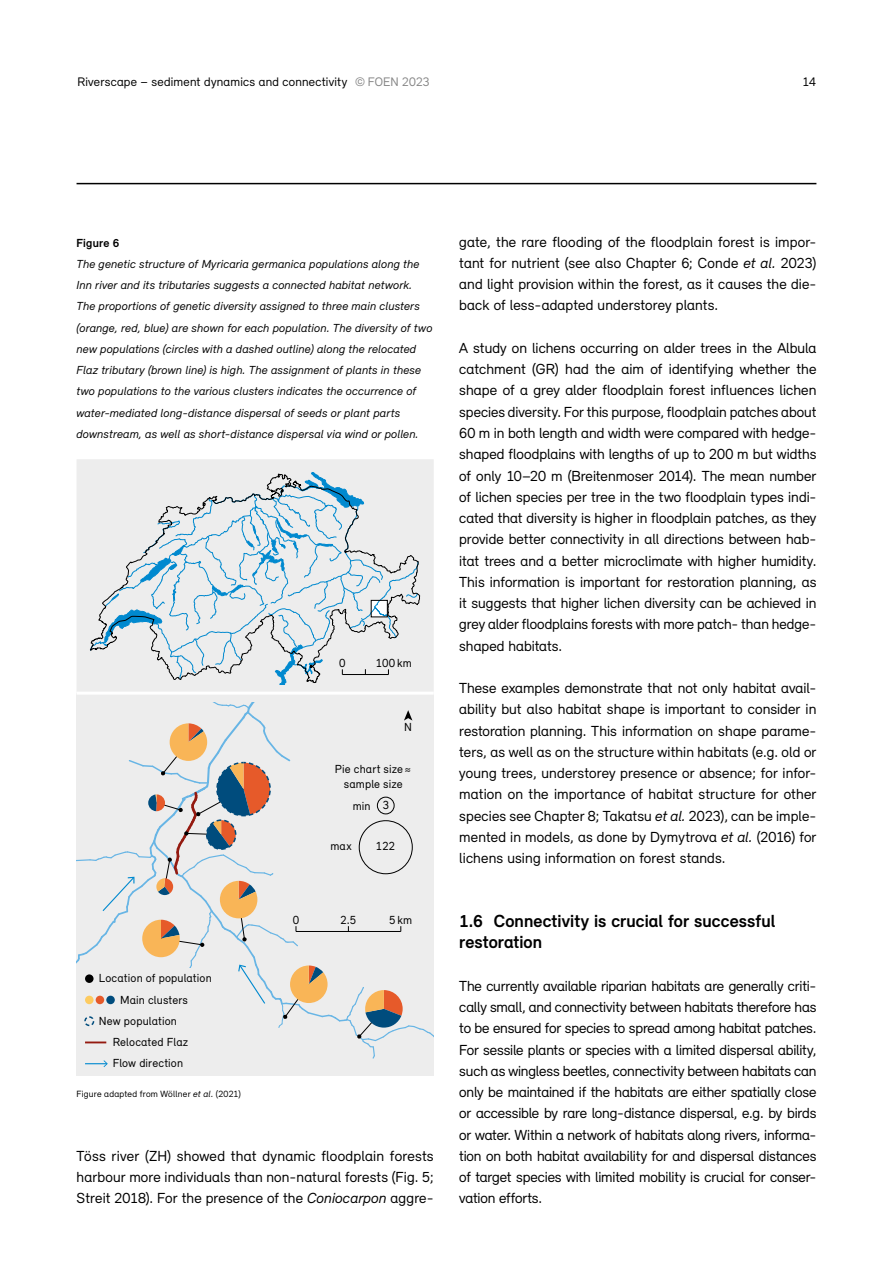
<style>
.page{position:relative;width:893px;height:1263px;background:#fff}
.page>*{position:absolute;margin:0;border:0;box-sizing:border-box;transform-origin:0 0}
._07_Titel_nr{font:700 18px/21.3px "Relevant";letter-spacing:.005em;color:#000}
._07_Grundtext{font:15px/21.3px "Relevant";letter-spacing:.005em;color:#000;text-align:justify}
.t1{font:12.75px "Relevant";letter-spacing:.02em;color:#000}
._08_Legende_Titel{font:italic 12px/21.3px "Relevant";letter-spacing:.02em;color:#000}
.t2{font:12px/21.3px "Relevant";letter-spacing:.01em;color:#000}
._08_Legende_Titel-2{font:700 12px "Relevant";letter-spacing:.02em;color:#000}
._08_Quelle{font:9.3px "Relevant";letter-spacing:.025em;color:#000}
.s1{color:#878787}
.s2{font-style:italic}
</style>
<div class="page">
<hr style="left:77px;top:183px;width:739px;height:1px;background:#000">
<div style="left:77px;top:459px;width:357px;height:233px;background:#ededed"></div>
<div style="left:77px;top:1067px;width:357px;height:9px;background:#ededed"></div>
<svg style="left:77px;top:702px;width:357px;height:365px;background:#e4e2e0"></svg>
<div style="left:81px;top:700px;width:65px;height:28px;background:#ededed"></div>
<div style="left:307px;top:700px;width:65px;height:28px;background:#ededed"></div>
<div style="left:77px;top:693px;width:357px;height:9px;background:#ededed"></div>
<hr style="left:77px;top:692px;width:357px;height:3px;background:#fff">
<svg style="left:89px;top:472px;width:329px;height:220px;background:#d7e0e5"></svg>
<p class="t1" style="left:77px;top:74px;width:354px">Riverscape – sediment dynamics and connectivity <span class="s1">© FOEN 2023</span></p>
<p class="t1" style="left:803px;top:74px;width:15px">14</p>
<p class="_08_Legende_Titel-2" style="left:77px;top:235px;width:44px">Figure 6</p>
<p class="_08_Legende_Titel" style="left:77px;top:252px;width:357px">The genetic structure of Myricaria germanica populations along the Inn river and its tributaries suggests a connected habitat network.<br>The proportions of genetic diversity assigned to three main clusters (orange, red, blue) are shown for each population. The diversity of two new populations (circles with a dashed outline) along the relocated Flaz tributary (brown line) is high. The assignment of plants in these two populations to the various clusters indicates the occurrence of water-mediated long-distance dispersal of seeds or plant parts downstream, as well as short-distance dispersal via wind or pollen.</p>
<p class="t2" style="left:339px;top:652px;width:8px">0</p>
<p class="t2" style="left:376px;top:652px;width:38px">100 km</p>
<p class="t2" style="left:404px;top:716px;width:9px">N</p>
<p class="t2" style="left:335px;top:762px;width:78px;line-height:14.4px;text-align:center">Pie chart size≈ sample size</p>
<p class="t2" style="left:353px;top:795px;width:38px">min 3</p>
<p class="t2" style="left:330px;top:835px;width:23px">max</p>
<p class="t2" style="left:376px;top:835px;width:21px">122</p>
<p class="t2" style="left:99px;top:967px;width:114px">Location of population</p>
<p class="t2" style="left:120px;top:989px;width:69px">Main clusters</p>
<p class="t2" style="left:99px;top:1010px;width:80px">New population</p>
<p class="t2" style="left:113px;top:1031px;width:77px">Relocated Flaz<br>Flow direction</p>
<p class="_08_Quelle" style="left:77px;top:1088px;width:166px">Figure adapted from Wöllner <span class="s2">et al.</span> (2021)</p>
<p class="t2" style="left:293px;top:909px;width:8px">0</p>
<p class="t2" style="left:340px;top:909px;width:17px">2.5</p>
<p class="t2" style="left:389px;top:909px;width:25px">5km</p>
<p class="_07_Grundtext" style="left:77px;top:1145px;width:359px">Töss river (ZH) showed that dynamic floodplain forests harbour more individuals than non-natural forests (Fig. 5; Streit 2018). For the presence of the <span class="s2">Coniocarpon</span> aggre-</p>
<p class="_07_Grundtext" style="left:459px;top:231px;width:359px">gate, the rare flooding of the floodplain forest is impor&shy;tant for nutrient (see also Chapter 6; Conde <span class="s2">et al.</span> 2023) and light provision within the forest, as it causes the die&shy;back of less-adapted understorey plants.</p>
<p class="_07_Grundtext" style="left:459px;top:337px;width:359px">A study on lichens occurring on alder trees in the Albula catchment (GR) had the aim of identifying whether the shape of a grey alder floodplain forest influences lichen species diversity. For this purpose, floodplain patches about 60 m in both length and width were compared with hedge&shy;shaped floodplains with lengths of up to 200 m but widths of only 10–20 m (Breitenmoser 2014). The mean number of lichen species per tree in the two floodplain types indi&shy;cated that diversity is higher in floodplain patches, as they provide better connectivity in all directions between hab&shy;itat trees and a better microclimate with higher humidity.<br>This information is important for restoration planning, as it suggests that higher lichen diversity can be achieved in grey alder floodplains forests with more patch- than hedge&shy;shaped habitats.</p>
<p class="_07_Grundtext" style="left:459px;top:677px;width:359px">These examples demonstrate that not only habitat avail&shy;ability but also habitat shape is important to consider in restoration planning. This information on shape parame&shy;ters, as well as on the structure within habitats (e.g. old or young trees, understorey presence or absence; for infor&shy;mation on the importance of habitat structure for other species see Chapter 8; Takatsu <span class="s2">et al.</span> 2023), can be imple&shy;mented in models, as done by Dymytrova <span class="s2">et al.</span> (2016) for lichens using information on forest stands.</p>
<h2 class="_07_Titel_nr" style="left:459px;top:910px;width:318px">1.6 Connectivity is crucial for successful restoration</h2>
<p class="_07_Grundtext" style="left:459px;top:975px;width:359px">The currently available riparian habitats are generally criti&shy;cally small, and connectivity between habitats therefore has to be ensured for species to spread among habitat patches.<br>For sessile plants or species with a limited dispersal ability, such as wingless beetles, connectivity between habitats can only be maintained if the habitats are either spatially close or accessible by rare long-distance dispersal, e.g. by birds or water. Within a network of habitats along rivers, informa&shy;tion on both habitat availability for and dispersal distances of target species with limited mobility is crucial for conser&shy;vation efforts.</p>
</div>
